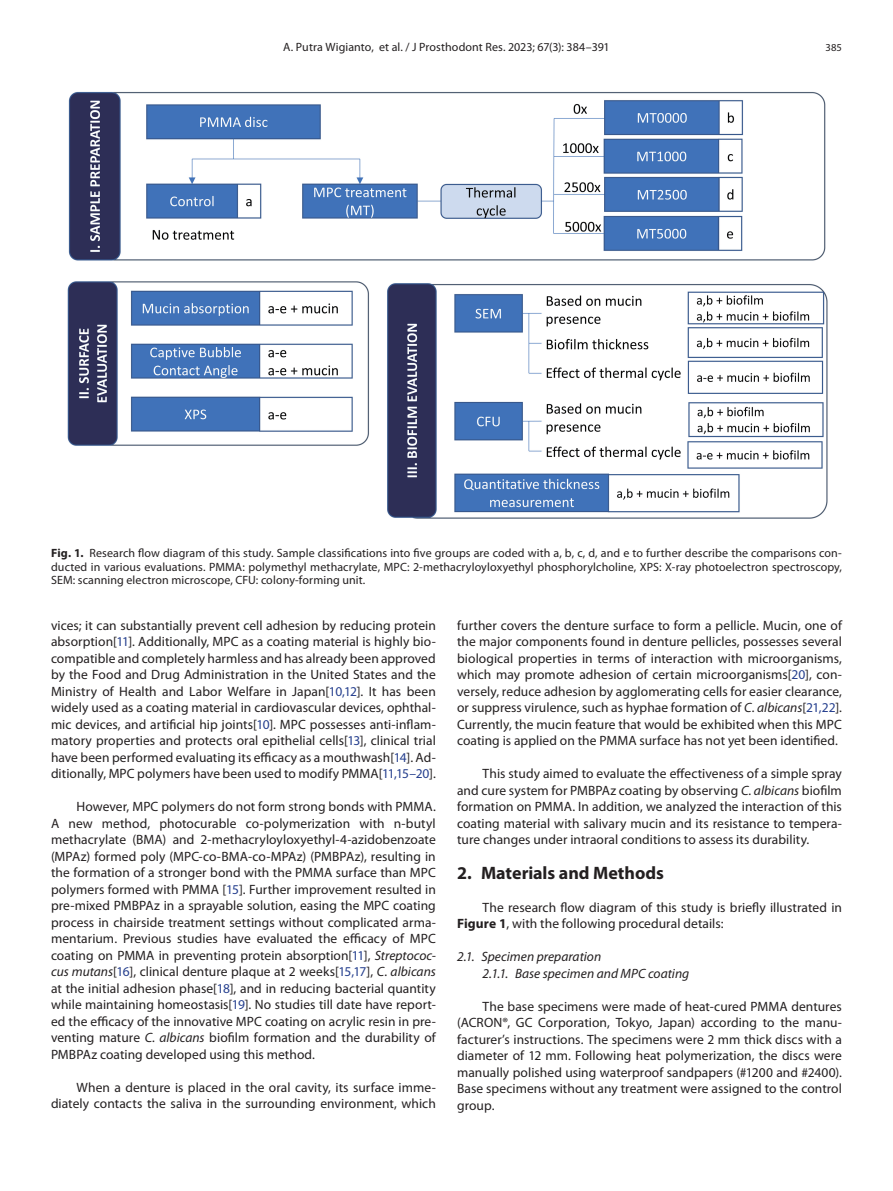
<style>
.page{position:relative;width:893px;height:1191px;background:#fff}
.page>*{position:absolute;margin:0;border:0;box-sizing:border-box;transform-origin:0 0}
.t1{font:700 18px "Myriad Pro";letter-spacing:-.005em;color:#231f20}
.t2{font:13.5px/16.5px "Myriad Pro";letter-spacing:.005em;color:#231f20;text-align:justify}
.t3{font:italic 13.5px/16.5px "Myriad Pro";color:#231f20}
.t4{font:12px/13.5px "Myriad Pro";letter-spacing:.005em;color:#231f20;text-align:justify}
.t5{font:10.65px "Myriad Pro";color:#231f20}
.s1{font-weight:700}
.s2{color:#253f8e}
.s3{font-style:italic}
</style>
<div class="page">
<img style="left:67px;top:91px;width:761px;height:428px">
<p class="t4" style="left:283px;top:40px;width:328px">A. Putra Wigianto, et al. / J Prosthodont Res. 2023; 67(3): 384–391</p>
<p class="t5" style="left:825px;top:41px;width:18px">385</p>
<p class="t4" style="left:51px;top:546px;width:792px"><span class="s1">Fig. 1.</span> Research flow diagram of this study. Sample classifications into five groups are coded with a, b, c, d, and e to further describe the comparisons con&shy;ducted in various evaluations. PMMA: polymethyl methacrylate, MPC: 2-methacryloyloxyethyl phosphorylcholine, XPS: X-ray photoelectron spectroscopy, SEM: scanning electron microscope, CFU: colony-forming unit.</p>
<p class="t2" style="left:51px;top:616px;width:386px">vices; it can substantially prevent cell adhesion by reducing protein absorption[<span class="s2">11</span>]. Additionally, MPC as a coating material is highly bio&shy;compatible and completely harmless and has already been approved by the Food and Drug Administration in the United States and the Ministry of Health and Labor Welfare in Japan[<span class="s2">10,12</span>]. It has been widely used as a coating material in cardiovascular devices, ophthal&shy;mic devices, and artificial hip joints[<span class="s2">10</span>]. MPC possesses anti-inflam&shy;matory properties and protects oral epithelial cells[<span class="s2">13</span>], clinical trial have been performed evaluating its efficacy as a mouthwash[<span class="s2">14</span>]. Ad&shy;ditionally, MPC polymers have been used to modify PMMA[<span class="s2">11,15–20</span>].</p>
<p class="t2" style="left:51px;top:798px;width:386px;text-indent:26px">However, MPC polymers do not form strong bonds with PMMA.<br>A new method, photocurable co-polymerization with n-butyl methacrylate (BMA) and 2-methacryloyloxyethyl-4-azidobenzoate (MPAz) formed poly (MPC-co-BMA-co-MPAz) (PMBPAz), resulting in the formation of a stronger bond with the PMMA surface than MPC polymers formed with PMMA [<span class="s2">15</span>]. Further improvement resulted in pre-mixed PMBPAz in a sprayable solution, easing the MPC coating process in chairside treatment settings without complicated arma&shy;mentarium. Previous studies have evaluated the efficacy of MPC coating on PMMA in preventing protein absorption[<span class="s2">11</span>], <span class="s3">Streptococ&shy;cus mutans</span>[<span class="s2">16</span>], clinical denture plaque at 2 weeks[<span class="s2">15,17</span>], <span class="s3">C. albicans </span>at the initial adhesion phase[<span class="s2">18</span>], and in reducing bacterial quantity while maintaining homeostasis[<span class="s2">19</span>]. No studies till date have report&shy;ed the efficacy of the innovative MPC coating on acrylic resin in pre&shy;venting mature <span class="s3">C. albicans</span> biofilm formation and the durability of PMBPAz coating developed using this method.</p>
<p class="t2" style="left:51px;top:1078px;width:386px;text-align:right">When a denture is placed in the oral cavity, its surface imme&shy;diately contacts the saliva in the surrounding environment, which</p>
<p class="t2" style="left:457px;top:616px;width:386px">further covers the denture surface to form a pellicle. Mucin, one of the major components found in denture pellicles, possesses several biological properties in terms of interaction with microorganisms, which may promote adhesion of certain microorganisms[<span class="s2">20</span>], con&shy;versely, reduce adhesion by agglomerating cells for easier clearance, or suppress virulence, such as hyphae formation of <span class="s3">C. albicans</span>[<span class="s2">21,22</span>].<br>Currently, the mucin feature that would be exhibited when this MPC coating is applied on the PMMA surface has not yet been identified.</p>
<p class="t2" style="left:457px;top:765px;width:386px;text-indent:26px">This study aimed to evaluate the effectiveness of a simple spray and cure system for PMBPAz coating by observing <span class="s3">C. albicans</span> biofilm formation on PMMA. In addition, we analyzed the interaction of this coating material with salivary mucin and its resistance to tempera&shy;ture changes under intraoral conditions to assess its durability.</p>
<h1 class="t1" style="left:457px;top:861px;width:208px">2. Materials and Methods</h1>
<p class="t2" style="left:457px;top:898px;width:386px;text-indent:26px">The research flow diagram of this study is briefly illustrated in<br><span class="s1">Figure 1</span>, with the following procedural details:</p>
<p class="t3" style="left:483px;top:948px;width:208px;text-indent:-26px">2.1. Specimen preparation<br>2.1.1. Base specimen and MPC coating</p>
<p class="t2" style="left:457px;top:997px;width:386px;text-indent:26px">The base specimens were made of heat-cured PMMA dentures (ACRON®, GC Corporation, Tokyo, Japan) according to the manu&shy;facturer’s instructions. The specimens were 2 mm thick discs with a diameter of 12 mm. Following heat polymerization, the discs were manually polished using waterproof sandpapers (#1200 and #2400).<br>Base specimens without any treatment were assigned to the control group.</p>
</div>
